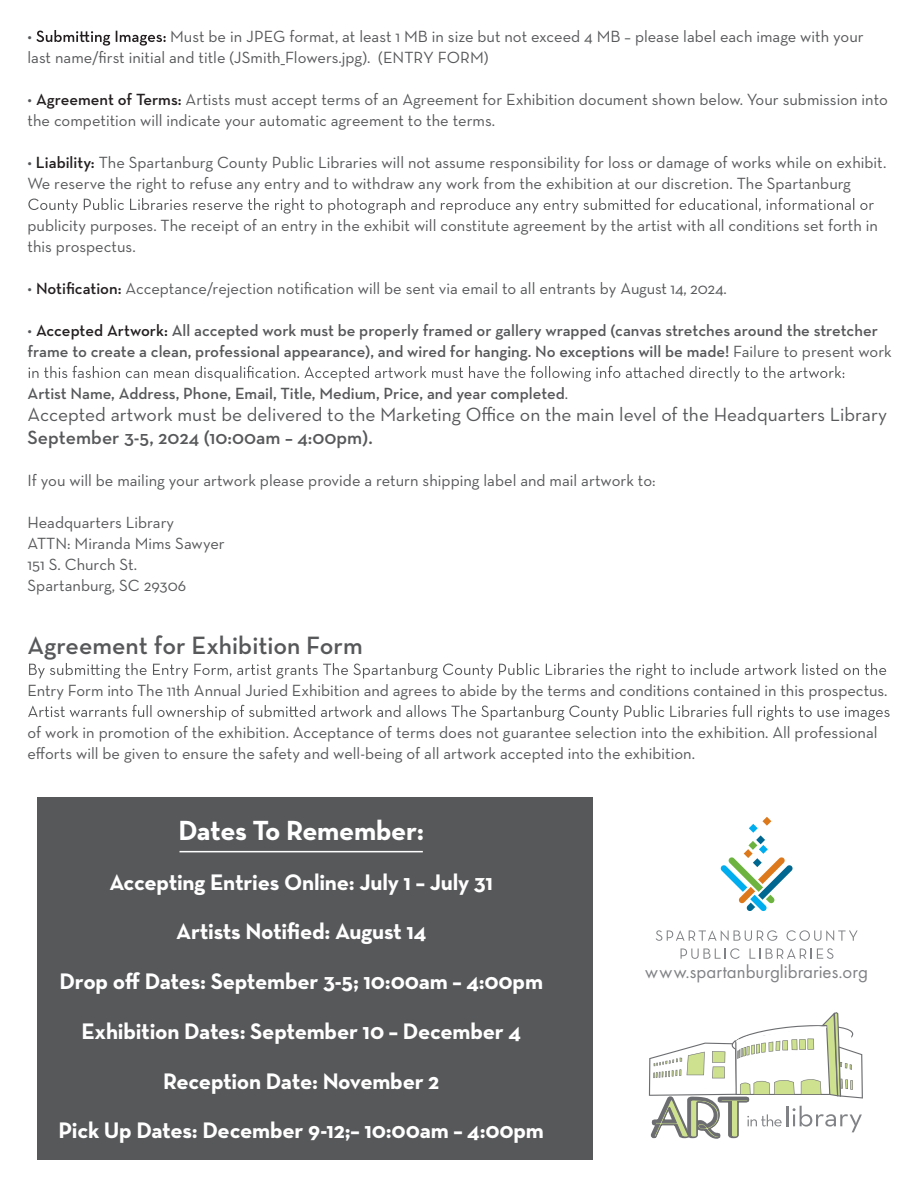
<style>
.page{position:relative;width:918px;height:1188px;background:#fff}
.page>*{position:absolute;margin:0;border:0;box-sizing:border-box;transform-origin:0 0}
.t1{font:700 28.2px "Neutraface Text";letter-spacing:-.015em;color:#fff}
.t2{font:600 25.5px "Neutraface Text";color:#57585a}
.t3{font:700 22.95px/49.7px "Neutraface Text";letter-spacing:-.01em;color:#fff;text-align:center}
.t4{font:19.5px "Neutraface Text";color:#57585a}
.t5{font:600 19.5px "Neutraface Text";color:#57585a}
.t6{font:18.9px "Futura Book DTC";color:#808285}
.t7{font:16.5px/21px "Neutraface Text";color:#57585a}
.t8{font:600 16.5px/21px "Neutraface Text";color:#57585a}
.s1{font-weight:600;color:#231f20}
.s2{font-weight:400}
.s3{color:#231f20}
</style>
<div class="page">
<svg style="left:36px;top:30px;width:130px;height:16px"></svg>
<svg style="left:28px;top:198px;width:846px;height:16px"></svg>
<svg style="left:29px;top:366px;width:815px;height:16px"></svg>
<svg style="left:29px;top:663px;width:857px;height:16px"></svg>
<svg style="left:28px;top:705px;width:862px;height:16px"></svg>
<svg style="left:649px;top:1012px;width:214px;height:127px"></svg>
<svg style="left:656px;top:930px;width:121px;height:11px"></svg>
<svg style="left:787px;top:930px;width:71px;height:11px"></svg>
<svg style="left:681px;top:948px;width:59px;height:11px"></svg>
<svg style="left:750px;top:948px;width:83px;height:11px"></svg>
<svg style="left:720px;top:817px;width:73px;height:94px"></svg>
<div style="left:37px;top:798px;width:555px;height:362px;background:#57585a"></div>
<hr style="left:180px;top:851px;width:243px;height:1px;background:#fff">
<p class="t7" style="left:28px;top:26px;width:838px;text-indent:143px">Must be in JPEG format, at least 1 MB in size but not exceed 4 MB – please label each image with your last name/first initial and title (JSmith_Flowers.jpg). (ENTRY FORM)</p>
<p class="t7" style="left:28px;top:89px;width:862px">• <span class="s1">Agreement of Terms:</span> Artists must accept terms of an Agreement for Exhibition document shown below. Your submission into the competition will indicate your automatic agreement to the terms.</p>
<p class="t7" style="left:28px;top:152px;width:860px">• <span class="s1">Liability:</span> The Spartanburg County Public Libraries will not assume responsibility for loss or damage of works while on exhibit.<br>We reserve the right to refuse any entry and to withdraw any work from the exhibition at our discretion. The Spartanburg</p>
<p class="t7" style="left:28px;top:215px;width:852px">publicity purposes. The receipt of an entry in the exhibit will constitute agreement by the artist with all conditions set forth in this prospectus.</p>
<p class="t7" style="left:28px;top:278px;width:701px">• <span class="s1">Notification:</span> Acceptance/rejection notification will be sent via email to all entrants by August 14, 2024.</p>
<p class="t8" style="left:28px;top:320px;width:866px"><span class="s2">•</span> <span class="s3">Accepted Artwork:</span> All accepted work must be properly framed or gallery wrapped (canvas stretches around the stretcher frame to create a clean, professional appearance), and wired for hanging. No exceptions will be made! <span class="s2">Failure to present work</span></p>
<p class="t8" style="left:28px;top:383px;width:542px">Artist Name, Address, Phone, Email, Title, Medium, Price, and year completed<span class="s2">.</span></p>
<p class="t4" style="left:28px;top:403px;width:861px">Accepted artwork must be delivered to the Marketing Office on the main level of the Headquarters Library</p>
<p class="t5" style="left:28px;top:425px;width:347px">September 3-5, 2024 (10:00am – 4:00pm).</p>
<p class="t7" style="left:28px;top:470px;width:630px">If you will be mailing your artwork please provide a return shipping label and mail artwork to:</p>
<p class="t7" style="left:28px;top:512px;width:199px">Headquarters Library<br>ATTN: Miranda Mims Sawyer<br>151 S. Church St.<br>Spartanburg, SC 29306</p>
<p class="t7" style="left:28px;top:26px;width:6px">•</p>
<h2 class="t2" style="left:28px;top:629px;width:337px">Agreement for Exhibition Form</h2>
<p class="t7" style="left:28px;top:680px;width:862px">Entry Form into The 11th Annual Juried Exhibition and agrees to abide by the terms and conditions contained in this prospectus.</p>
<p class="t7" style="left:28px;top:722px;width:852px">of work in promotion of the exhibition. Acceptance of terms does not guarantee selection into the exhibition. All professional efforts will be given to ensure the safety and well-being of all artwork accepted into the exhibition.</p>
<h1 class="t1" style="left:178px;top:812px;width:247px">Dates To Remember:</h1>
<h3 class="t3" style="left:59px;top:857px;width:487px">Accepting Entries Online: July 1 – July 31<br>Artists Notified: August 14<br>Drop off Dates: September 3-5; 10:00am – 4:00pm Exhibition Dates: September 10 – December 4<br>Reception Date: November 2<br>Pick Up Dates: December 9-12;– 10:00am – 4:00pm</h3>
<p class="t6" style="left:645px;top:961px;width:224px">www.spartanburglibraries.org</p>
</div>
